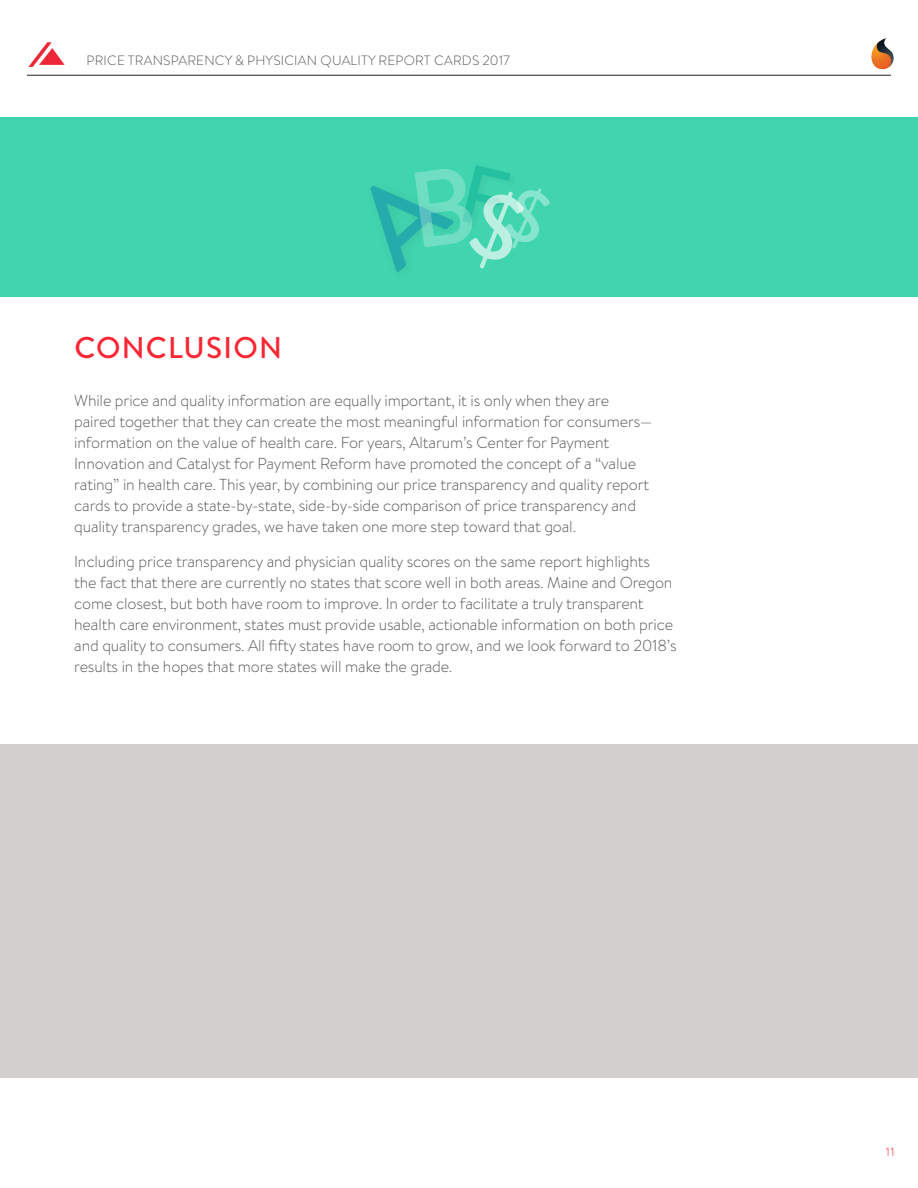
<style>
.page{position:relative;width:918px;height:1188px;background:#fff}
.page>*{position:absolute;margin:0;border:0;box-sizing:border-box;transform-origin:0 0}
.Head_1{font:500 30px "Brandon Text";letter-spacing:.04em;color:#f92634}
.Body_1{font:300 15.9px/21px "Brandon Text";letter-spacing:-.01em;color:#54555a}
.t1{font:300 13.5px "Brandon Text";letter-spacing:.015em;color:#54555a}
.t2{font:300 12px "Brandon Text";color:#f92634}
</style>
<div class="page">
<hr style="left:27px;top:75px;width:864px;height:1px;background:#231f20">
<svg style="left:28px;top:42px;width:37px;height:25px"></svg>
<img style="left:871px;top:38px;width:23px;height:32px">
<div style="left:0;top:118px;width:918px;height:179px;background:#40d4af"></div>
<div style="left:0;top:744px;width:918px;height:334px;background:#d2d0cd"></div>
<svg style="left:379px;top:194px;width:65px;height:67px"></svg>
<p class="t1" style="left:86px;top:51px;width:425px">PRICE TRANSPARENCY &amp; PHYSICIAN QUALITY REPORT CARDS 2017</p>
<p class="Head_1" style="left:74px;top:327px;width:209px">CONCLUSION</p>
<p class="Body_1" style="left:74px;top:390px;width:580px">While price and quality information are equally important, it is only when they are paired together that they can create the most meaningful information for consumers— information on the value of health care. For years, Altarum’s Center for Payment Innovation and Catalyst for Payment Reform have promoted the concept of a “value rating” in health care. This year, by combining our price transparency and quality report cards to provide a state-by-state, side-by-side comparison of price transparency and quality transparency grades, we have taken one more step toward that goal.</p>
<p class="Body_1" style="left:74px;top:550px;width:604px">Including price transparency and physician quality scores on the same report highlights<br>the fact that there are currently no states that score well in both areas. Maine and Oregon come closest, but both have room to improve. In order to facilitate a truly transparent health care environment, states must provide usable, actionable information on both price and quality to consumers. All fifty states have room to grow, and we look forward to 2018’s results in the hopes that more states will make the grade.</p>
<p class="t2" style="left:886px;top:1143px;width:10px">11</p>
</div>
